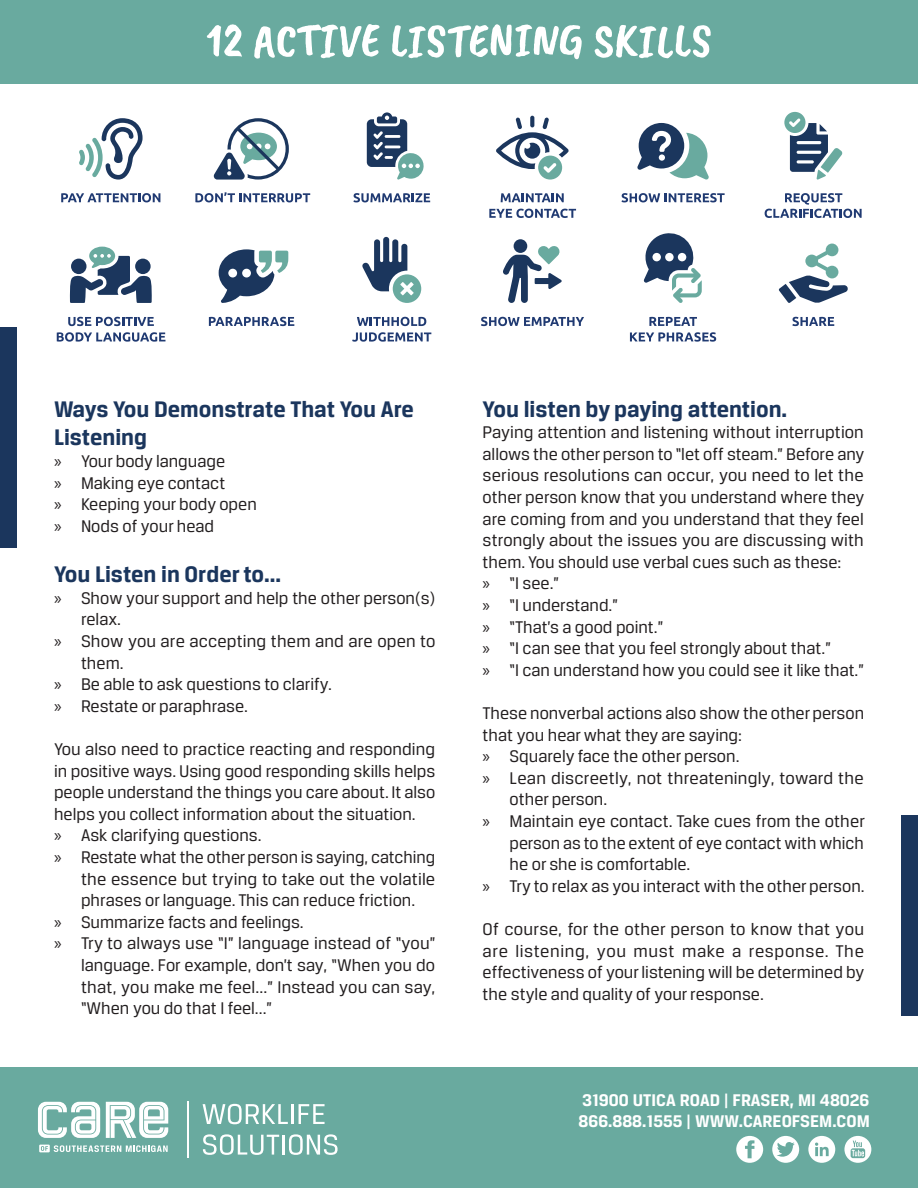
<style>
.page{position:relative;width:918px;height:1188px;background:#fff}
.page>*{position:absolute;margin:0;border:0;box-sizing:border-box;transform-origin:0 0}
.t1{font:700 24px/28.8px "Breuer Text";color:#1b365d}
.t2{font:18px/21.6px "Breuer Text";color:#231f20;text-align:justify}
.t3{font:700 18px/21.6px "Breuer Text";color:#fff}
.s1{font-family:"Myriad Pro"}
</style>
<div class="page">
<svg style="left:622px;top:193px;width:103px;height:9px"></svg>
<svg style="left:501px;top:193px;width:63px;height:9px"></svg>
<svg style="left:489px;top:209px;width:87px;height:9px"></svg>
<svg style="left:195px;top:192px;width:115px;height:10px"></svg>
<svg style="left:61px;top:193px;width:99px;height:9px"></svg>
<svg style="left:353px;top:193px;width:77px;height:9px"></svg>
<svg style="left:765px;top:193px;width:97px;height:25px"></svg>
<svg style="left:357px;top:317px;width:69px;height:9px"></svg>
<svg style="left:352px;top:332px;width:79px;height:10px"></svg>
<svg style="left:649px;top:317px;width:48px;height:9px"></svg>
<svg style="left:630px;top:332px;width:86px;height:10px"></svg>
<svg style="left:68px;top:317px;width:86px;height:9px"></svg>
<svg style="left:57px;top:332px;width:108px;height:10px"></svg>
<svg style="left:209px;top:317px;width:85px;height:9px"></svg>
<svg style="left:481px;top:317px;width:103px;height:9px"></svg>
<svg style="left:792px;top:317px;width:42px;height:9px"></svg>
<svg style="left:79px;top:118px;width:64px;height:62px"></svg>
<svg style="left:637px;top:123px;width:72px;height:57px"></svg>
<svg style="left:362px;top:237px;width:59px;height:66px"></svg>
<hr style="left:530px;top:116px;width:4px;height:11px;background:#1b365d;border-radius:2px">
<svg style="left:496px;top:117px;width:73px;height:63px"></svg>
<svg style="left:367px;top:112px;width:57px;height:68px"></svg>
<svg style="left:219px;top:249px;width:69px;height:54px"></svg>
<svg style="left:784px;top:112px;width:59px;height:68px"></svg>
<div style="left:514px;top:239px;width:13px;height:14px;background:#1b365d;border-radius:50%"></div>
<svg style="left:503px;top:245px;width:59px;height:58px"></svg>
<svg style="left:213px;top:118px;width:76px;height:62px"></svg>
<svg style="left:779px;top:244px;width:69px;height:59px"></svg>
<svg style="left:643px;top:233px;width:59px;height:70px"></svg>
<svg style="left:70px;top:247px;width:82px;height:56px"></svg>
<div style="left:71px;top:259px;width:16px;height:15px;background:#1b365d;border-radius:50%"></div>
<div style="left:0;top:0;width:918px;height:83px;background:#69aa9f"></div>
<svg style="left:207px;top:24px;width:35px;height:33px"></svg>
<svg style="left:254px;top:24px;width:126px;height:35px"></svg>
<svg style="left:392px;top:24px;width:190px;height:35px"></svg>
<svg style="left:595px;top:25px;width:116px;height:33px"></svg>
<div style="left:0;top:1067px;width:918px;height:121px;background:#69aa9f"></div>
<svg style="left:736px;top:1136px;width:27px;height:27px"></svg>
<svg style="left:808px;top:1136px;width:27px;height:27px"></svg>
<svg style="left:844px;top:1136px;width:27px;height:27px"></svg>
<svg style="left:772px;top:1136px;width:27px;height:27px"></svg>
<svg style="left:203px;top:1104px;width:85px;height:20px"></svg>
<hr style="left:292px;top:1104px;width:2px;height:20px;background:#fff">
<svg style="left:299px;top:1104px;width:26px;height:20px"></svg>
<svg style="left:203px;top:1134px;width:76px;height:21px"></svg>
<hr style="left:282px;top:1135px;width:3px;height:20px;background:#fff">
<svg style="left:289px;top:1134px;width:49px;height:21px"></svg>
<hr style="left:187px;top:1101px;width:2px;height:57px;background:#fff">
<svg style="left:38px;top:1102px;width:62px;height:36px"></svg>
<svg style="left:106px;top:1102px;width:62px;height:36px"></svg>
<svg style="left:39px;top:1145px;width:129px;height:7px"></svg>
<div style="left:0;top:327px;width:16px;height:221px;background:#1b365d"></div>
<div style="left:901px;top:815px;width:17px;height:201px;background:#1b365d"></div>
<p class="t1" style="left:54px;top:394px;width:361px">Ways You Demonstrate That You Are<br>Listening</p>
<p class="t2" style="left:54px;top:450px;width:173px"><span class="s1">»</span> Your body language</p>
<p class="t2" style="left:54px;top:472px;width:173px"><span class="s1">»</span> Making eye contact</p>
<p class="t2" style="left:54px;top:493px;width:204px"><span class="s1">»</span> Keeping your body open</p>
<p class="t2" style="left:54px;top:515px;width:162px"><span class="s1">»</span> Nods of your head</p>
<p class="t1" style="left:54px;top:559px;width:229px">You Listen in Order to...</p>
<p class="t2" style="left:81px;top:587px;width:356px;text-indent:-27px"><span class="s1">»</span> Show your support and help the other person(s) relax.</p>
<p class="t2" style="left:81px;top:630px;width:356px;text-indent:-27px"><span class="s1">»</span> Show you are accepting them and are open to them.</p>
<p class="t2" style="left:54px;top:673px;width:279px"><span class="s1">»</span> Be able to ask questions to clarify.</p>
<p class="t2" style="left:54px;top:695px;width:196px"><span class="s1">»</span> Restate or paraphrase.</p>
<p class="t2" style="left:54px;top:738px;width:383px">You also need to practice reacting and responding in positive ways. Using good responding skills helps people understand the things you care about. It also helps you collect information about the situation.</p>
<p class="t2" style="left:54px;top:824px;width:209px"><span class="s1">»</span> Ask clarifying questions.</p>
<p class="t2" style="left:81px;top:846px;width:356px;text-indent:-27px"><span class="s1">»</span> Restate what the other person is saying, catching the essence but trying to take out the volatile phrases or language. This can reduce friction.</p>
<p class="t2" style="left:54px;top:911px;width:251px"><span class="s1">»</span> Summarize facts and feelings.</p>
<p class="t2" style="left:81px;top:932px;width:356px;text-indent:-27px"><span class="s1">»</span> Try to always use “I” language instead of “you” language. For example, don’t say, “When you do that, you make me feel...” Instead you can say, “When you do that I feel...”</p>
<p class="t1" style="left:483px;top:394px;width:306px">You listen by paying attention.</p>
<p class="t2" style="left:483px;top:421px;width:383px">Paying attention and listening without interruption allows the other person to “let off steam.” Before any serious resolutions can occur, you need to let the other person know that you understand where they are coming from and you understand that they feel strongly about the issues you are discussing with them. You should use verbal cues such as these:</p>
<p class="t2" style="left:483px;top:572px;width:78px"><span class="s1">»</span> “I see.”</p>
<p class="t2" style="left:483px;top:594px;width:137px"><span class="s1">»</span> “I understand.”</p>
<p class="t2" style="left:483px;top:616px;width:182px"><span class="s1">»</span> “That’s a good point.”</p>
<p class="t2" style="left:483px;top:637px;width:350px"><span class="s1">»</span> “I can see that you feel strongly about that.”</p>
<p class="t2" style="left:483px;top:659px;width:383px"><span class="s1">»</span> “I can understand how you could see it like that.”</p>
<p class="t2" style="left:483px;top:702px;width:383px">These nonverbal actions also show the other person that you hear what they are saying:</p>
<p class="t2" style="left:483px;top:745px;width:258px"><span class="s1">»</span> Squarely face the other person.</p>
<p class="t2" style="left:510px;top:767px;width:356px;text-indent:-27px"><span class="s1">»</span> Lean discreetly, not threateningly, toward the other person.</p>
<p class="t2" style="left:510px;top:810px;width:357px;text-indent:-27px"><span class="s1">»</span> Maintain eye contact. Take cues from the other person as to the extent of eye contact with which he or she is comfortable.</p>
<p class="t2" style="left:483px;top:875px;width:384px"><span class="s1">»</span> Try to relax as you interact with the other person.</p>
<p class="t2" style="left:483px;top:918px;width:383px">Of course, for the other person to know that you are listening, you must make a response. The effectiveness of your listening will be determined by the style and quality of your response.</p>
<p class="t3" style="left:579px;top:1088px;width:293px">31900 UTICA ROAD | FRASER, MI 48026<br>866.888.1555 | WWW.CAREOFSEM.COM</p>
</div>
